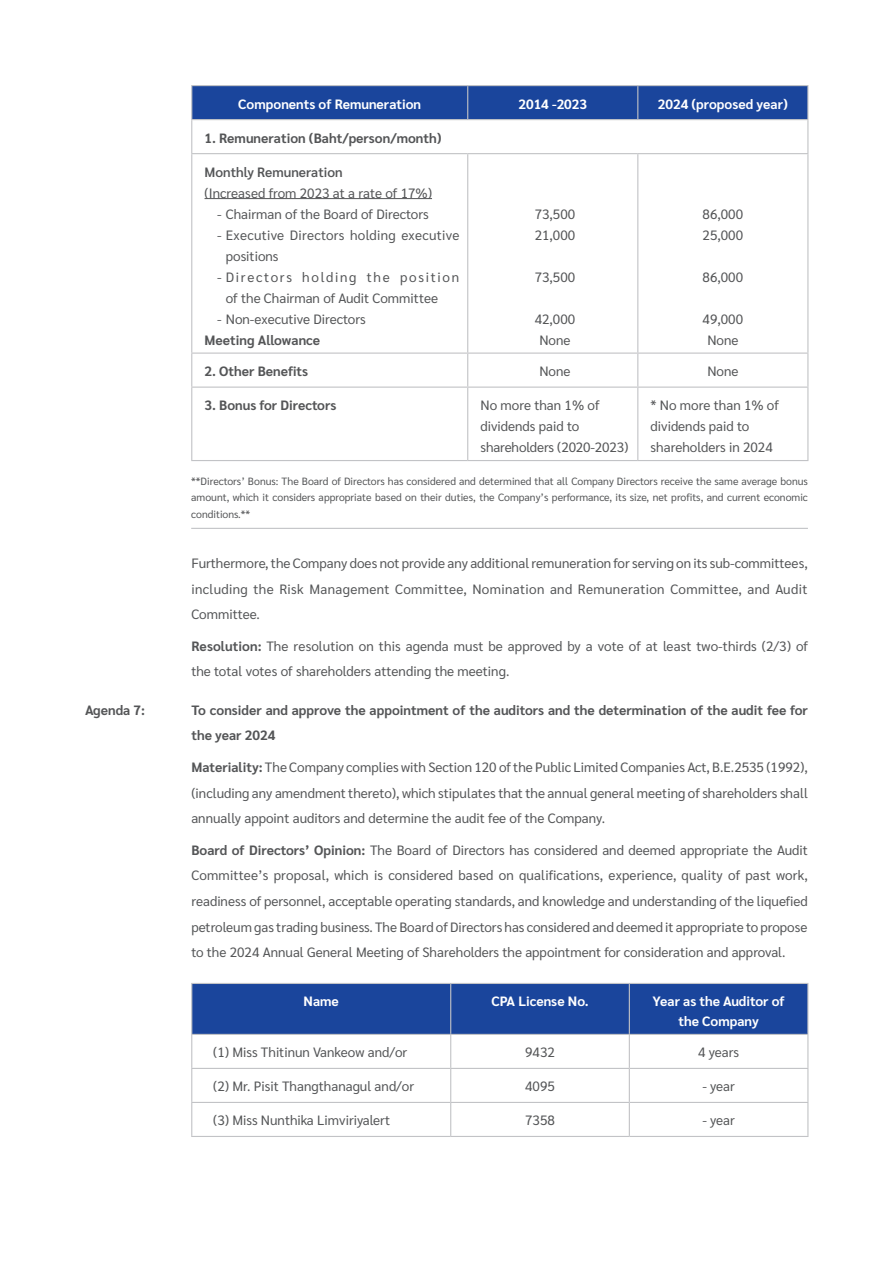
<style>
.page{position:relative;width:893px;height:1263px;background:#fff}
.page>*{position:absolute;margin:0;border:0;box-sizing:border-box;transform-origin:0 0}
.BODY_TEXT{font:13.5px/25.5px "Sarabun";color:#545557;text-align:justify}
.BODY_TEXT-2{font:700 13.5px/25.5px "Sarabun";color:#545557}
.BODY_TEXT-3{font:700 13.5px "Sarabun";color:#fff}
.BODY_TEXT-4{font:13.5px/21px "Sarabun";letter-spacing:.05em;color:#545557}
.BODY_TEXT-5{font:13.5px/21px "Sarabun";letter-spacing:.02em;color:#545557}
.BODY_TEXT-6{font:600 13.5px "Sarabun";color:#545557}
.NOTE{font:10.5px/16.5px "Sarabun";color:#545557;text-align:justify}
.s1{font-weight:700}
</style>
<div class="page">
<div style="left:192px;top:86px;width:615px;height:33px;background:#1a459c"></div>
<hr style="left:191px;top:85px;width:277px;height:1px;background:#c2c3c6">
<hr style="left:191px;top:86px;width:1px;height:33px;background:#c2c3c6">
<hr style="left:468px;top:85px;width:170px;height:1px;background:#c2c3c6">
<hr style="left:467px;top:86px;width:1px;height:33px;background:#c2c3c6">
<hr style="left:638px;top:85px;width:170px;height:1px;background:#c2c3c6">
<hr style="left:637px;top:86px;width:1px;height:33px;background:#c2c3c6">
<hr style="left:807px;top:86px;width:1px;height:33px;background:#c2c3c6">
<hr style="left:191px;top:119px;width:277px;height:1px;background:#c2c3c6">
<hr style="left:191px;top:120px;width:1px;height:33px;background:#c2c3c6">
<hr style="left:468px;top:119px;width:170px;height:1px;background:#c2c3c6">
<hr style="left:638px;top:119px;width:170px;height:1px;background:#c2c3c6">
<hr style="left:807px;top:120px;width:1px;height:33px;background:#c2c3c6">
<hr style="left:191px;top:153px;width:277px;height:1px;background:#c2c3c6">
<hr style="left:191px;top:154px;width:1px;height:198px;background:#c2c3c6">
<hr style="left:468px;top:153px;width:170px;height:1px;background:#c2c3c6">
<hr style="left:467px;top:154px;width:1px;height:198px;background:#c2c3c6">
<hr style="left:638px;top:153px;width:170px;height:1px;background:#c2c3c6">
<hr style="left:637px;top:154px;width:1px;height:198px;background:#c2c3c6">
<hr style="left:807px;top:154px;width:1px;height:198px;background:#c2c3c6">
<hr style="left:191px;top:352px;width:277px;height:2px;background:#c2c3c6">
<hr style="left:191px;top:354px;width:1px;height:33px;background:#c2c3c6">
<hr style="left:468px;top:352px;width:170px;height:2px;background:#c2c3c6">
<hr style="left:467px;top:354px;width:1px;height:33px;background:#c2c3c6">
<hr style="left:638px;top:352px;width:170px;height:2px;background:#c2c3c6">
<hr style="left:637px;top:354px;width:1px;height:33px;background:#c2c3c6">
<hr style="left:807px;top:354px;width:1px;height:33px;background:#c2c3c6">
<hr style="left:191px;top:387px;width:277px;height:1px;background:#c2c3c6">
<hr style="left:191px;top:388px;width:1px;height:72px;background:#c2c3c6">
<hr style="left:468px;top:387px;width:170px;height:1px;background:#c2c3c6">
<hr style="left:467px;top:388px;width:1px;height:72px;background:#c2c3c6">
<hr style="left:638px;top:387px;width:170px;height:1px;background:#c2c3c6">
<hr style="left:637px;top:388px;width:1px;height:72px;background:#c2c3c6">
<hr style="left:807px;top:388px;width:1px;height:72px;background:#c2c3c6">
<hr style="left:191px;top:460px;width:277px;height:1px;background:#c2c3c6">
<hr style="left:468px;top:460px;width:170px;height:1px;background:#c2c3c6">
<hr style="left:638px;top:460px;width:170px;height:1px;background:#c2c3c6">
<hr style="left:205px;top:198px;width:227px;height:1px;background:#545557">
<hr style="left:191px;top:528px;width:617px;height:1px;background:#c2c3c6">
<div style="left:192px;top:984px;width:615px;height:50px;background:#1a459c"></div>
<hr style="left:191px;top:983px;width:260px;height:1px;background:#c2c3c6">
<hr style="left:191px;top:984px;width:1px;height:50px;background:#c2c3c6">
<hr style="left:451px;top:983px;width:178px;height:1px;background:#c2c3c6">
<hr style="left:450px;top:984px;width:1px;height:50px;background:#c2c3c6">
<hr style="left:629px;top:983px;width:179px;height:1px;background:#c2c3c6">
<hr style="left:629px;top:984px;width:1px;height:50px;background:#c2c3c6">
<hr style="left:807px;top:984px;width:1px;height:50px;background:#c2c3c6">
<hr style="left:191px;top:1034px;width:260px;height:1px;background:#c2c3c6">
<hr style="left:191px;top:1035px;width:1px;height:33px;background:#c2c3c6">
<hr style="left:451px;top:1034px;width:178px;height:1px;background:#c2c3c6">
<hr style="left:450px;top:1035px;width:1px;height:33px;background:#c2c3c6">
<hr style="left:629px;top:1034px;width:179px;height:1px;background:#c2c3c6">
<hr style="left:629px;top:1035px;width:1px;height:33px;background:#c2c3c6">
<hr style="left:807px;top:1035px;width:1px;height:33px;background:#c2c3c6">
<hr style="left:191px;top:1068px;width:260px;height:1px;background:#c2c3c6">
<hr style="left:191px;top:1069px;width:1px;height:33px;background:#c2c3c6">
<hr style="left:451px;top:1068px;width:178px;height:1px;background:#c2c3c6">
<hr style="left:450px;top:1069px;width:1px;height:33px;background:#c2c3c6">
<hr style="left:629px;top:1068px;width:179px;height:1px;background:#c2c3c6">
<hr style="left:629px;top:1069px;width:1px;height:33px;background:#c2c3c6">
<hr style="left:807px;top:1069px;width:1px;height:33px;background:#c2c3c6">
<hr style="left:191px;top:1102px;width:260px;height:1px;background:#c2c3c6">
<hr style="left:191px;top:1103px;width:1px;height:33px;background:#c2c3c6">
<hr style="left:451px;top:1102px;width:178px;height:1px;background:#c2c3c6">
<hr style="left:450px;top:1103px;width:1px;height:33px;background:#c2c3c6">
<hr style="left:629px;top:1102px;width:179px;height:1px;background:#c2c3c6">
<hr style="left:629px;top:1103px;width:1px;height:33px;background:#c2c3c6">
<hr style="left:807px;top:1103px;width:1px;height:33px;background:#c2c3c6">
<hr style="left:191px;top:1136px;width:260px;height:1px;background:#c2c3c6">
<hr style="left:451px;top:1136px;width:178px;height:1px;background:#c2c3c6">
<hr style="left:629px;top:1136px;width:179px;height:1px;background:#c2c3c6">
<p class="BODY_TEXT-3" style="left:238px;top:96px;width:184px">Components of Remuneration</p>
<p class="BODY_TEXT-3" style="left:518px;top:96px;width:70px">2014 -2023</p>
<p class="BODY_TEXT-3" style="left:658px;top:96px;width:132px">2024 (proposed year)</p>
<p class="BODY_TEXT-2" style="left:205px;top:125px;width:239px">1. Remuneration (Baht/person/month)</p>
<p class="BODY_TEXT-6" style="left:205px;top:164px;width:140px">Monthly Remuneration</p>
<p class="BODY_TEXT" style="left:205px;top:180px;width:229px">(Increased from 2023 at a rate of 17%)</p>
<p class="BODY_TEXT" style="left:217px;top:201px;width:213px">- Chairman of the Board of Directors</p>
<p class="BODY_TEXT-5" style="left:226px;top:224px;width:235px;text-indent:-9px">- Executive Directors holding executive positions</p>
<p class="BODY_TEXT-4" style="left:226px;top:266px;width:235px;text-indent:-9px">- Directors holding the position of the Chairman of Audit Committee</p>
<p class="BODY_TEXT" style="left:217px;top:306px;width:150px">- Non-executive Directors</p>
<p class="BODY_TEXT-2" style="left:205px;top:327px;width:117px">Meeting Allowance</p>
<p class="BODY_TEXT" style="left:703px;top:201px;width:42px">86,000</p>
<p class="BODY_TEXT" style="left:703px;top:222px;width:42px">25,000</p>
<p class="BODY_TEXT" style="left:703px;top:264px;width:42px">86,000</p>
<p class="BODY_TEXT" style="left:703px;top:306px;width:42px">49,000</p>
<p class="BODY_TEXT" style="left:707px;top:327px;width:33px">None</p>
<p class="BODY_TEXT" style="left:535px;top:201px;width:42px">73,500</p>
<p class="BODY_TEXT" style="left:535px;top:222px;width:42px">21,000</p>
<p class="BODY_TEXT" style="left:535px;top:264px;width:42px">73,500</p>
<p class="BODY_TEXT" style="left:535px;top:306px;width:42px">42,000</p>
<p class="BODY_TEXT" style="left:539px;top:327px;width:33px">None</p>
<p class="BODY_TEXT-2" style="left:205px;top:359px;width:105px">2. Other Benefits</p>
<p class="BODY_TEXT" style="left:539px;top:359px;width:33px">None</p>
<p class="BODY_TEXT" style="left:707px;top:359px;width:33px">None</p>
<p class="BODY_TEXT-2" style="left:205px;top:393px;width:133px">3. Bonus for Directors</p>
<p class="BODY_TEXT" style="left:480px;top:395px;width:149px;line-height:21px;text-align:left">No more than 1% of dividends paid to shareholders (2020-2023)</p>
<p class="BODY_TEXT" style="left:651px;top:395px;width:130px;line-height:21px;text-align:left">* No more than 1% of dividends paid to shareholders in 2024</p>
<p class="NOTE" style="left:191px;top:473px;width:618px">**Directors’ Bonus: The Board of Directors has considered and determined that all Company Directors receive the same average bonus amount, which it considers appropriate based on their duties, the Company’s performance, its size, net profits, and current economic conditions.**</p>
<p class="BODY_TEXT" style="left:191px;top:551px;width:618px">Furthermore, the Company does not provide any additional remuneration for serving on its sub-committees, including the Risk Management Committee, Nomination and Remuneration Committee, and Audit Committee.</p>
<p class="BODY_TEXT" style="left:191px;top:633px;width:618px"><span class="s1">Resolution:</span> The resolution on this agenda must be approved by a vote of at least two-thirds (2/3) of the total votes of shareholders attending the meeting.</p>
<p class="BODY_TEXT-2" style="left:85px;top:697px;width:62px">Agenda 7:</p>
<p class="BODY_TEXT-2" style="left:191px;top:697px;width:618px">To consider and approve the appointment of the auditors and the determination of the audit fee for the year 2024</p>
<p class="BODY_TEXT" style="left:191px;top:755px;width:618px"><span class="s1">Materiality:</span> The Company complies with Section 120 of the Public Limited Companies Act, B.E.2535 (1992), (including any amendment thereto), which stipulates that the annual general meeting of shareholders shall annually appoint auditors and determine the audit fee of the Company.</p>
<p class="BODY_TEXT" style="left:191px;top:837px;width:618px"><span class="s1">Board of Directors’ Opinion:</span> The Board of Directors has considered and deemed appropriate the Audit Committee’s proposal, which is considered based on qualifications, experience, quality of past work, readiness of personnel, acceptable operating standards, and knowledge and understanding of the liquefied petroleum gas trading business. The Board of Directors has considered and deemed it appropriate to propose to the 2024 Annual General Meeting of Shareholders the appointment for consideration and approval.</p>
<p class="BODY_TEXT-3" style="left:304px;top:994px;width:37px">Name</p>
<p class="BODY_TEXT-3" style="left:491px;top:994px;width:99px">CPA License No.</p>
<p class="BODY_TEXT-3" style="left:653px;top:994px;width:134px">Year as the Auditor of</p>
<p class="BODY_TEXT-3" style="left:678px;top:1013px;width:82px">the Company</p>
<p class="BODY_TEXT" style="left:213px;top:1040px;width:196px">(1) Miss Thitinun Vankeow and/or</p>
<p class="BODY_TEXT" style="left:525px;top:1040px;width:31px">9432</p>
<p class="BODY_TEXT" style="left:698px;top:1040px;width:43px">4 years</p>
<p class="BODY_TEXT" style="left:213px;top:1074px;width:203px">(2) Mr. Pisit Thangthanagul and/or</p>
<p class="BODY_TEXT" style="left:525px;top:1074px;width:31px">4095</p>
<p class="BODY_TEXT" style="left:702px;top:1074px;width:34px">- year</p>
<p class="BODY_TEXT" style="left:213px;top:1108px;width:179px">(3) Miss Nunthika Limviriyalert</p>
<p class="BODY_TEXT" style="left:525px;top:1108px;width:31px">7358</p>
<p class="BODY_TEXT" style="left:702px;top:1108px;width:34px">- year</p>
</div>
